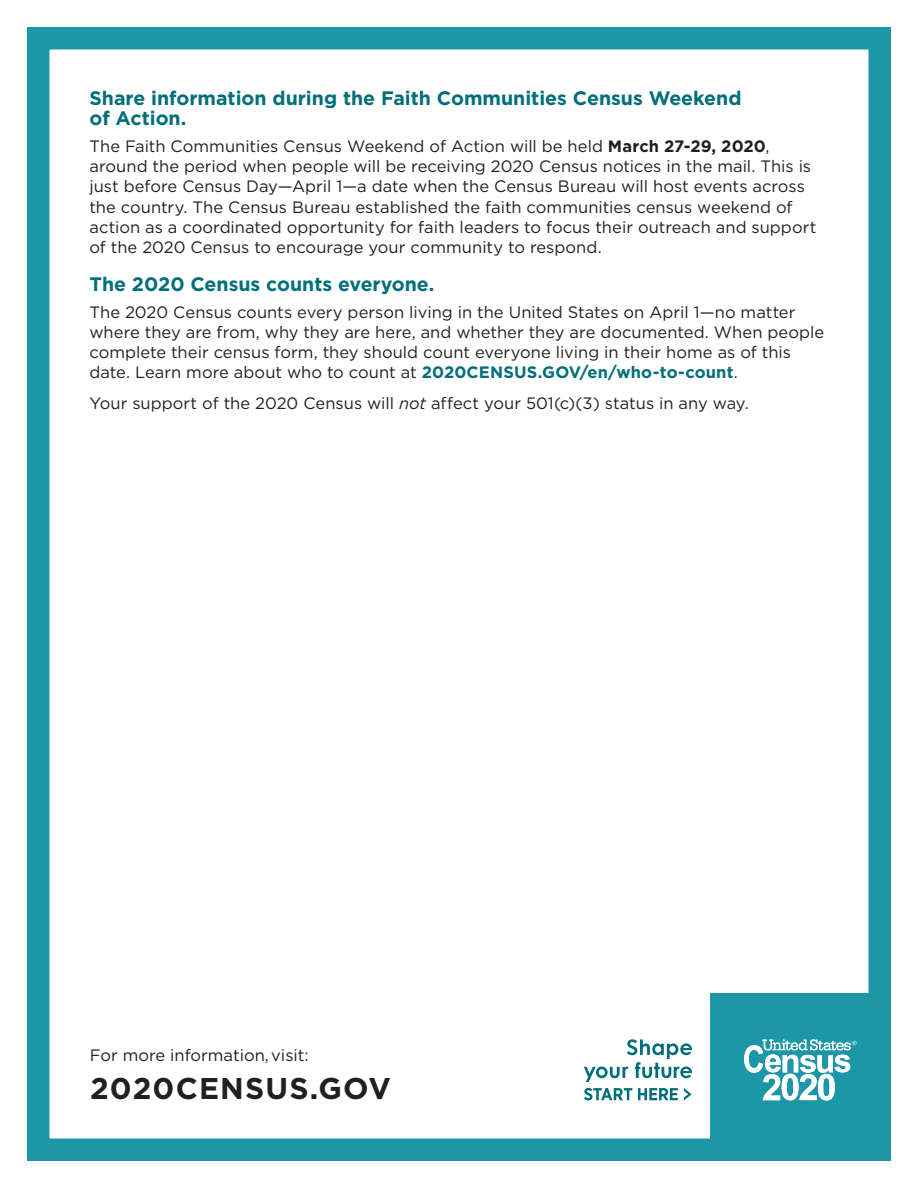
<style>
.page{position:relative;width:918px;height:1188px;background:#fff}
.page>*{position:absolute;margin:0;border:0;box-sizing:border-box;transform-origin:0 0}
.CTA_URL{font:700 30px "Gotham HTF";letter-spacing:.04em;color:#231f20}
.t1{font:700 19.5px/20.2px "Gotham HTF";color:#006f7a}
.t2{font:16.5px/20.2px "Gotham HTF";color:#231f20}
.s1{font-weight:700}
.s2{font-weight:700;color:#006f7a}
.s3{font-style:italic}
</style>
<div class="page">
<div style="left:710px;top:994px;width:180px;height:167px;background:#1d97a8"></div>
<svg style="left:584px;top:1088px;width:48px;height:12px"></svg>
<svg style="left:638px;top:1088px;width:40px;height:12px"></svg>
<svg style="left:684px;top:1088px;width:8px;height:12px"></svg>
<svg style="left:584px;top:1039px;width:108px;height:43px"></svg>
<svg style="left:744px;top:1039px;width:113px;height:62px"></svg>
<div style="left:27px;top:27px;width:864px;height:1134px;border:22px solid #1d97a8"></div>
<h2 class="t1" style="left:89px;top:87px;width:654px">Share information during the Faith Communities Census Weekend of Action.</h2>
<p class="t2" style="left:89px;top:136px;width:729px">The Faith Communities Census Weekend of Action will be held <span class="s1">March 27-29, 2020</span>, around the period when people will be receiving 2020 Census notices in the mail. This is just before Census Day—April 1—a date when the Census Bureau will host events across the country. The Census Bureau established the faith communities census weekend of action as a coordinated opportunity for faith leaders to focus their outreach and support of the 2020 Census to encourage your community to respond.</p>
<h2 class="t1" style="left:89px;top:273px;width:346px">The 2020 Census counts everyone.</h2>
<p class="t2" style="left:89px;top:301px;width:736px">The 2020 Census counts every person living in the United States on April 1—no matter where they are from, why they are here, and whether they are documented. When people complete their census form, they should count everyone living in their home as of this date. Learn more about who to count at <span class="s2">2020CENSUS.GOV/en/who-to-count</span>.</p>
<p class="t2" style="left:89px;top:393px;width:661px">Your support of the 2020 Census will <span class="s3">not</span> affect your 501(c)(3) status in any way.</p>
<p class="t2" style="left:90px;top:1045px;width:220px">For more information, visit:</p>
<p class="CTA_URL" style="left:90px;top:1071px;width:303px">2020CENSUS.GOV</p>
</div>
